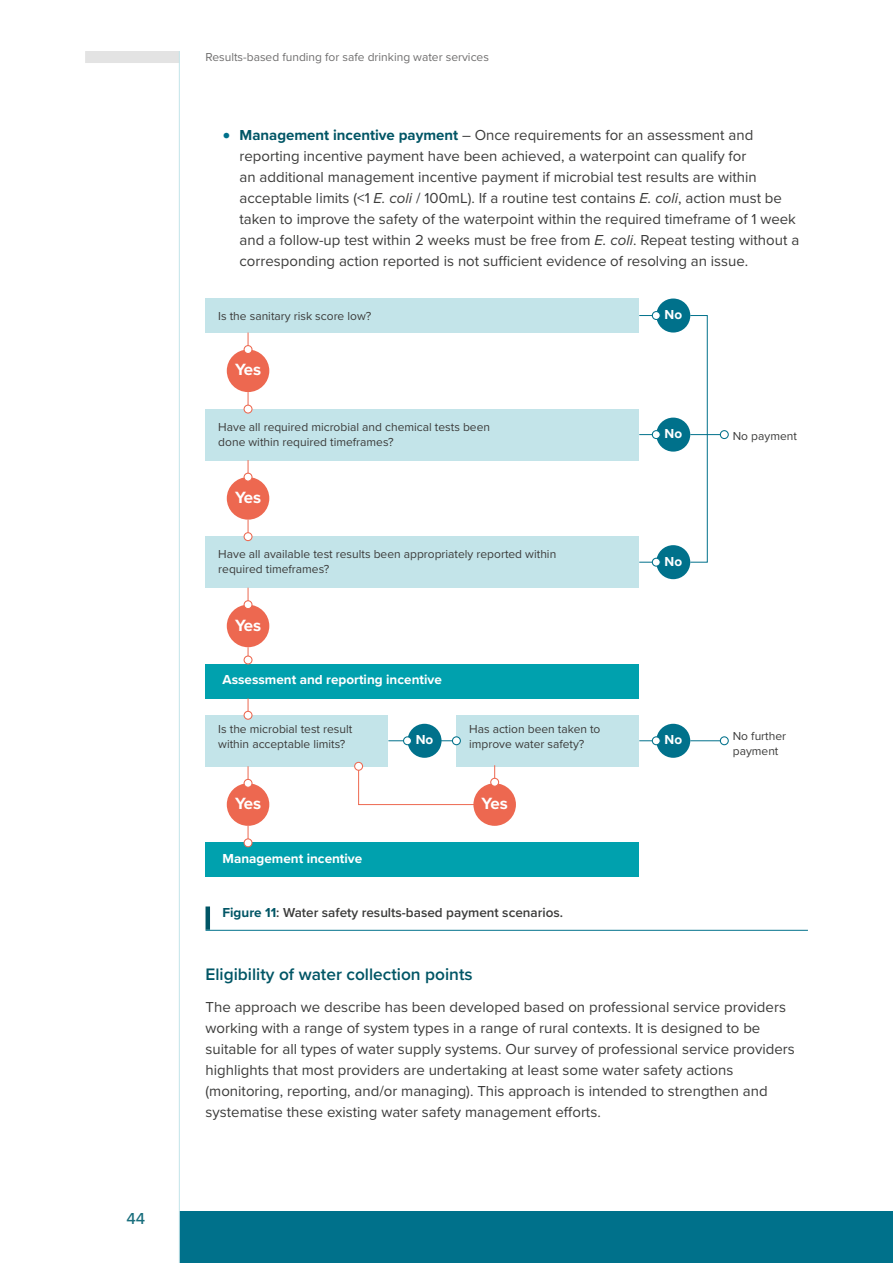
<style>
.page{position:relative;width:893px;height:1263px;background:#fff}
.page>*{position:absolute;margin:0;border:0;box-sizing:border-box;transform-origin:0 0}
.subhead2{font:600 17.25px "Proxima Nova";color:#005565}
.t1{font:700 16.8px "Proxima Nova";letter-spacing:-.06em;color:#fff}
.t2{font:500 16.5px "Proxima Nova";color:#196e7d}
.t3{font:15px/21px "Proxima Nova";color:#3c3c3b}
.t4{font:700 13.5px "Proxima Nova";color:#fff}
.t5{font:600 13.5px "Proxima Nova";color:#3c3c3b}
.t6{font:12px/15px "Proxima Nova";color:#3c3c3b}
.t7{font:12px "Proxima Nova";color:#706f6f}
.s1{font-family:"Proxima Nova Extrabld";font-size:22.5px;color:#00718b}
.s2{font-weight:700;color:#005565}
.s3{font-style:italic}
</style>
<div class="page">
<div style="left:180px;top:1211px;width:713px;height:52px;background:#00718b"></div>
<div style="left:85px;top:51px;width:95px;height:12px;background:#e3e3e3"></div>
<hr style="left:179px;top:51px;width:1px;height:1212px;background:#c3e4e9">
<hr style="left:206px;top:906px;width:4px;height:24px;background:#005565">
<hr style="left:206px;top:930px;width:602px;height:1px;background:#00718b">
<div style="left:206px;top:298px;width:433px;height:35px;background:#c3e4e9"></div>
<div style="left:206px;top:409px;width:433px;height:51px;background:#c3e4e9"></div>
<div style="left:206px;top:537px;width:433px;height:51px;background:#c3e4e9"></div>
<div style="left:206px;top:715px;width:182px;height:51px;background:#c3e4e9"></div>
<div style="left:456px;top:715px;width:183px;height:51px;background:#c3e4e9"></div>
<div style="left:227px;top:350px;width:42px;height:42px;background:#ed6850;border-radius:50%"></div>
<div style="left:227px;top:477px;width:42px;height:43px;background:#ed6850;border-radius:50%"></div>
<div style="left:227px;top:605px;width:42px;height:42px;background:#ed6850;border-radius:50%"></div>
<div style="left:227px;top:783px;width:42px;height:43px;background:#ed6850;border-radius:50%"></div>
<div style="left:473px;top:783px;width:43px;height:43px;background:#ed6850;border-radius:50%"></div>
<div style="left:656px;top:298px;width:34px;height:35px;background:#00718b;border-radius:50%"></div>
<div style="left:656px;top:418px;width:34px;height:34px;background:#00718b;border-radius:50%"></div>
<div style="left:656px;top:545px;width:34px;height:34px;background:#00718b;border-radius:50%"></div>
<div style="left:656px;top:724px;width:34px;height:34px;background:#00718b;border-radius:50%"></div>
<div style="left:407px;top:724px;width:34px;height:34px;background:#00718b;border-radius:50%"></div>
<div style="left:206px;top:664px;width:433px;height:34px;background:#00a1ae"></div>
<div style="left:206px;top:843px;width:433px;height:34px;background:#00a1ae"></div>
<svg style="left:639px;top:311px;width:22px;height:9px"></svg>
<svg style="left:639px;top:430px;width:22px;height:9px"></svg>
<svg style="left:639px;top:558px;width:22px;height:9px"></svg>
<svg style="left:639px;top:736px;width:22px;height:9px"></svg>
<svg style="left:440px;top:736px;width:21px;height:9px"></svg>
<svg style="left:244px;top:333px;width:9px;height:20px"></svg>
<svg style="left:244px;top:392px;width:9px;height:22px"></svg>
<svg style="left:244px;top:460px;width:9px;height:21px"></svg>
<svg style="left:244px;top:520px;width:9px;height:21px"></svg>
<svg style="left:244px;top:588px;width:9px;height:20px"></svg>
<svg style="left:244px;top:647px;width:9px;height:17px"></svg>
<svg style="left:244px;top:826px;width:9px;height:21px"></svg>
<svg style="left:244px;top:766px;width:9px;height:21px"></svg>
<svg style="left:490px;top:765px;width:9px;height:21px"></svg>
<svg style="left:388px;top:736px;width:24px;height:9px"></svg>
<svg style="left:244px;top:698px;width:9px;height:22px"></svg>
<hr style="left:690px;top:740px;width:34px;height:1px;background:#00718b">
<svg style="left:720px;top:736px;width:9px;height:9px"></svg>
<hr style="left:690px;top:434px;width:34px;height:1px;background:#00718b">
<svg style="left:720px;top:430px;width:9px;height:9px"></svg>
<div style="left:690px;top:315px;width:18px;height:247px;border:1px solid #00718b"></div>
<svg style="left:354px;top:762px;width:124px;height:43px"></svg>
<p class="t2" style="left:126px;top:1206px;width:20px">44</p>
<p class="t7" style="left:206px;top:48px;width:285px">Results-based funding for safe drinking water services</p>
<p class="t3" style="left:240px;top:124px;width:561px;text-indent:-17px"><span class="s1">•</span> <span class="s2">Management incentive payment</span> – Once requirements for an assessment and reporting incentive payment have been achieved, a waterpoint can qualify for<br>an additional management incentive payment if microbial test results are within acceptable limits (&lt;1 <span class="s3">E. coli</span> / 100mL). If a routine test contains <span class="s3">E. coli</span>, action must be taken to improve the safety of the waterpoint within the required timeframe of 1 week and a follow-up test within 2 weeks must be free from <span class="s3">E. coli</span>. Repeat testing without a corresponding action reported is not sufficient evidence of resolving an issue.</p>
<p class="t6" style="left:218px;top:308px;width:155px">Is the sanitary risk score low?</p>
<p class="t1" style="left:235px;top:357px;width:28px">Yes</p>
<p class="t6" style="left:218px;top:419px;width:273px">Have all required microbial and chemical tests been done within required timeframes?</p>
<p class="t1" style="left:235px;top:485px;width:28px">Yes</p>
<p class="t6" style="left:218px;top:546px;width:339px">Have all available test results been appropriately reported within required timeframes?</p>
<p class="t1" style="left:235px;top:612px;width:28px">Yes</p>
<p class="t4" style="left:222px;top:670px;width:221px">Assessment and reporting incentive</p>
<p class="t4" style="left:664px;top:305px;width:19px">No</p>
<p class="t4" style="left:664px;top:424px;width:19px">No</p>
<p class="t4" style="left:664px;top:551px;width:19px">No</p>
<p class="t6" style="left:218px;top:721px;width:136px">Is the microbial test result within acceptable limits?</p>
<p class="t6" style="left:469px;top:721px;width:133px">Has action been taken to improve water safety?</p>
<p class="t4" style="left:416px;top:730px;width:19px">No</p>
<p class="t4" style="left:664px;top:730px;width:19px">No</p>
<p class="t1" style="left:235px;top:791px;width:28px">Yes</p>
<p class="t1" style="left:482px;top:791px;width:28px">Yes</p>
<p class="t4" style="left:223px;top:848px;width:141px">Management incentive</p>
<p class="t5" style="left:223px;top:902px;width:342px"><span class="s2">Figure 11</span>: Water safety results-based payment scenarios.</p>
<p class="t6" style="left:733px;top:428px;width:66px">No payment</p>
<p class="t6" style="left:733px;top:728px;width:55px">No further payment</p>
<p class="subhead2" style="left:206px;top:961px;width:269px">Eligibility of water collection points</p>
<p class="t3" style="left:206px;top:995px;width:591px">The approach we describe has been developed based on professional service providers working with a range of system types in a range of rural contexts. It is designed to be suitable for all types of water supply systems. Our survey of professional service providers highlights that most providers are undertaking at least some water safety actions (monitoring, reporting, and/or managing). This approach is intended to strengthen and systematise these existing water safety management efforts.</p>
</div>
